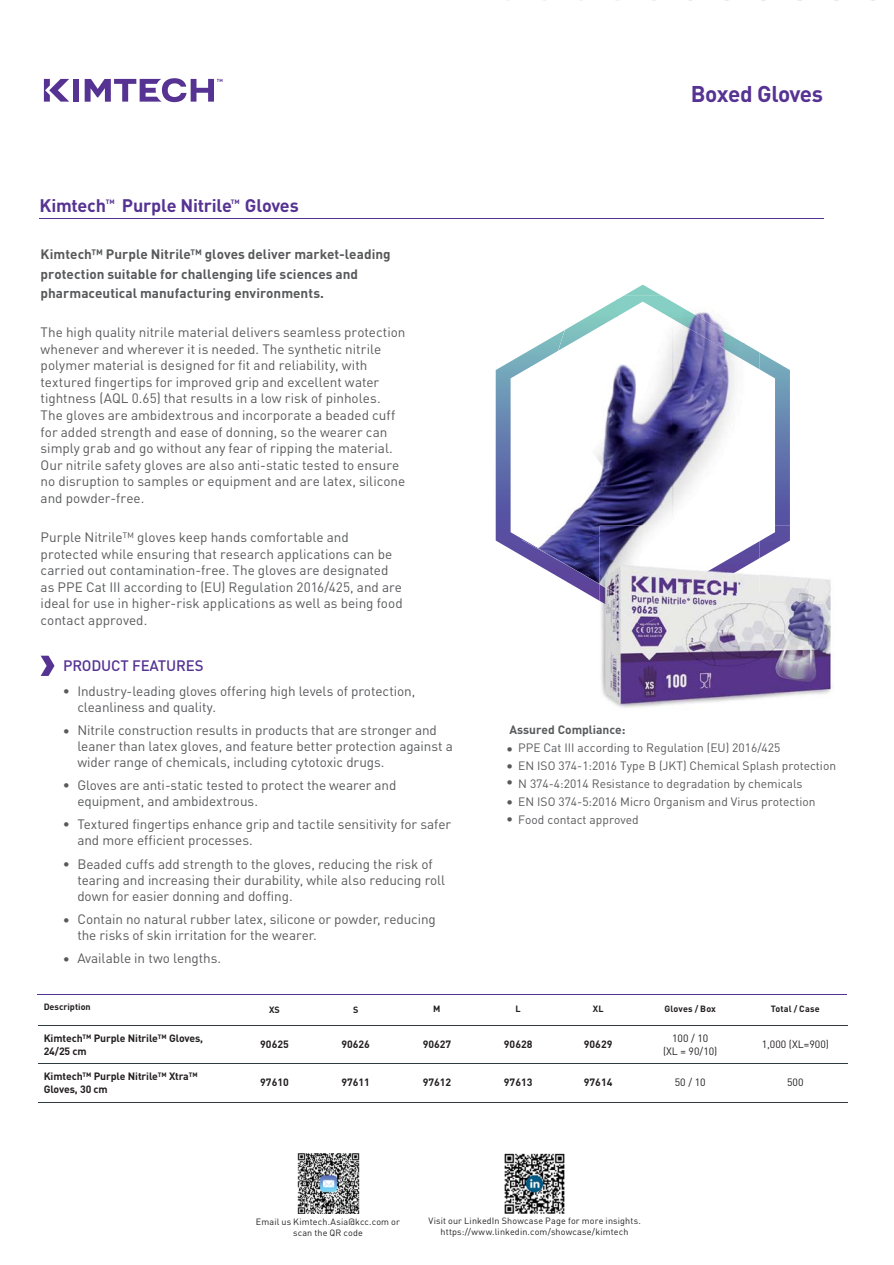
<style>
.page{position:relative;width:894px;height:1265px;background:#fff}
.page>*{position:absolute;margin:0;border:0;box-sizing:border-box;transform-origin:0 0}
.t1{font:700 22.5px "DINOT";letter-spacing:-.02em;color:#563393}
.t2{font:700 18px "DINOT";letter-spacing:-.015em;color:#563393}
.t3{font:500 15px "DINOT";letter-spacing:-.01em;color:#563393}
.t4{font:13.5px/16.5px "DINOT";color:#58595b}
.t5{font:700 13.5px/19.5px "DINOT";letter-spacing:.005em;color:#58595b}
.t6{font:12px/18px "DINOT";color:#58595b}
.t7{font:700 12px "DINOT";color:#58595b}
.t8{font:700 10.5px/12.8px "DINOT";letter-spacing:-.01em;color:#231f20}
.t9{font:10.5px/12.8px "DINOT";color:#231f20;text-align:center}
.t10{font:9px/10.5px "DINOT";letter-spacing:.015em;color:#231f20;text-align:center}
.t11{font:700 9px "DINOT";letter-spacing:.005em;color:#231f20}
.t12{font:700 9px "DINOT";letter-spacing:.025em;color:#231f20}
</style>
<div class="page">
<img style="left:507px;top:0;width:368px;height:1px">
<svg style="left:41px;top:655px;width:14px;height:21px"></svg>
<hr style="left:40px;top:218px;width:784px;height:1px;background:#563393">
<div style="left:73px;top:79px;width:6px;height:23px;background:#563393"></div>
<svg style="left:44px;top:79px;width:25px;height:23px"></svg>
<svg style="left:85px;top:78px;width:137px;height:24px"></svg>
<img style="left:297px;top:1153px;width:63px;height:60px">
<img style="left:504px;top:1153px;width:61px;height:60px">
<svg style="left:496px;top:285px;width:294px;height:316px"></svg>
<img style="left:522px;top:296px;width:237px;height:239px">
<img style="left:522px;top:535px;width:78px;height:2px">
<img style="left:557px;top:298px;width:60px;height:54px">
<img style="left:617px;top:296px;width:142px;height:48px">
<img style="left:714px;top:343px;width:45px;height:27px">
<img style="left:522px;top:537px;width:78px;height:47px">
<hr style="left:37px;top:994px;width:809px;height:1px;background:#563393">
<hr style="left:38px;top:1024px;width:810px;height:1px;background:#2f3b41">
<hr style="left:38px;top:1063px;width:810px;height:1px;background:#2f3b41">
<hr style="left:38px;top:1102px;width:810px;height:1px;background:#2f3b41">
<img style="left:601px;top:577px;width:230px;height:131px">
<img style="left:600px;top:525px;width:190px;height:101px">
<img style="left:600px;top:525px;width:159px;height:16px">
<img style="left:600px;top:541px;width:159px;height:52px">
<h2 class="t2" style="left:39px;top:195px;width:261px">Kimtech<sup>™</sup> Purple Nitrile<sup>™</sup> Gloves</h2>
<p class="t5" style="left:41px;top:245px;width:352px">Kimtech™ Purple Nitrile™ gloves deliver market-leading protection suitable for challenging life sciences and pharmaceutical manufacturing environments.</p>
<p class="t4" style="left:41px;top:324px;width:366px">The high quality nitrile material delivers seamless protection whenever and wherever it is needed. The synthetic nitrile polymer material is designed for fit and reliability, with textured fingertips for improved grip and excellent water tightness (AQL 0.65) that results in a low risk of pinholes.<br>The gloves are ambidextrous and incorporate a beaded cuff for added strength and ease of donning, so the wearer can simply grab and go without any fear of ripping the material.<br>Our nitrile safety gloves are also anti-static tested to ensure no disruption to samples or equipment and are latex, silicone and powder-free.</p>
<p class="t4" style="left:41px;top:529px;width:364px">Purple Nitrile™ gloves keep hands comfortable and protected while ensuring that research applications can be carried out contamination-free. The gloves are designated as PPE Cat III according to (EU) Regulation 2016/425, and are ideal for use in higher-risk applications as well as being food contact approved.</p>
<h1 class="t1" style="left:691px;top:81px;width:134px">Boxed Gloves</h1>
<p class="t3" style="left:63px;top:661px;width:142px">PRODUCT FEATURES</p>
<p class="t4" style="left:63px;top:682px;width:9px">•</p>
<p class="t4" style="left:63px;top:722px;width:9px">•</p>
<p class="t4" style="left:77px;top:683px;width:339px;line-height:16px">Industry-leading gloves offering high levels of protection, cleanliness and quality.</p>
<p class="t4" style="left:77px;top:722px;width:377px;line-height:16px">Nitrile construction results in products that are stronger and leaner than latex gloves, and feature better protection against a wider range of chemicals, including cytotoxic drugs.</p>
<p class="t4" style="left:77px;top:777px;width:321px;line-height:16px">Gloves are anti-static tested to protect the wearer and equipment, and ambidextrous.</p>
<p class="t4" style="left:77px;top:816px;width:375px;line-height:16px">Textured fingertips enhance grip and tactile sensitivity for safer and more efficient processes.</p>
<p class="t4" style="left:77px;top:856px;width:369px;line-height:16px">Beaded cuffs add strength to the gloves, reducing the risk of tearing and increasing their durability, while also reducing roll down for easier donning and doffing.</p>
<p class="t4" style="left:77px;top:911px;width:360px;line-height:16px">Contain no natural rubber latex, silicone or powder, reducing the risks of skin irritation for the wearer.</p>
<p class="t4" style="left:77px;top:950px;width:145px">Available in two lengths.</p>
<p class="t11" style="left:44px;top:1001px;width:49px">Description</p>
<p class="t11" style="left:269px;top:1004px;width:12px">XS</p>
<p class="t11" style="left:353px;top:1004px;width:7px">S</p>
<p class="t11" style="left:433px;top:1003px;width:9px">M</p>
<p class="t11" style="left:516px;top:1003px;width:7px">L</p>
<p class="t11" style="left:593px;top:1003px;width:12px">XL</p>
<p class="t11" style="left:664px;top:1003px;width:53px">Gloves / Box</p>
<p class="t12" style="left:771px;top:1003px;width:51px">Total / Case</p>
<p class="t8" style="left:44px;top:1031px;width:161px">Kimtech™ Purple Nitrile™ Gloves,<br>24/25 cm</p>
<p class="t8" style="left:260px;top:1038px;width:30px">90625</p>
<p class="t8" style="left:342px;top:1038px;width:30px">90626</p>
<p class="t8" style="left:423px;top:1038px;width:30px">90627</p>
<p class="t8" style="left:504px;top:1038px;width:30px">90628</p>
<p class="t8" style="left:584px;top:1038px;width:30px">90629</p>
<p class="t9" style="left:663px;top:1031px;width:56px">100 / 10<br>(XL = 90/10)</p>
<p class="t9" style="left:762px;top:1038px;width:69px">1,000 (XL=900)</p>
<p class="t8" style="left:44px;top:1070px;width:155px">Kimtech™ Purple Nitrile™ Xtra™<br>Gloves, 30 cm</p>
<p class="t8" style="left:260px;top:1076px;width:30px">97610</p>
<p class="t8" style="left:342px;top:1076px;width:30px">97611</p>
<p class="t8" style="left:423px;top:1076px;width:30px">97612</p>
<p class="t8" style="left:504px;top:1076px;width:30px">97613</p>
<p class="t8" style="left:584px;top:1076px;width:30px">97614</p>
<p class="t9" style="left:675px;top:1076px;width:32px">50 / 10</p>
<p class="t9" style="left:787px;top:1076px;width:18px">500</p>
<p class="t7" style="left:510px;top:722px;width:117px">Assured Compliance:</p>
<p class="t4" style="left:506px;top:739px;width:9px;line-height:17px;text-align:justify">• • •</p>
<p class="t6" style="left:518px;top:739px;width:319px">PPE Cat III according to Regulation (EU) 2016/425<br>EN ISO 374-1:2016 Type B (JKT) Chemical Splash protection N 374-4:2014 Resistance to degradation by chemicals<br>EN ISO 374-5:2016 Micro Organism and Virus protection Food contact approved</p>
<p class="t4" style="left:63px;top:776px;width:9px">•</p>
<p class="t4" style="left:63px;top:815px;width:9px">•</p>
<p class="t4" style="left:506px;top:793px;width:9px">• •</p>
<p class="t4" style="left:63px;top:855px;width:9px">•</p>
<p class="t4" style="left:63px;top:910px;width:9px">•</p>
<p class="t4" style="left:63px;top:949px;width:9px">•</p>
<p class="t10" style="left:256px;top:1216px;width:146px">Email us Kimtech.Asia@kcc.com or scan the QR code</p>
<p class="t10" style="left:428px;top:1215px;width:214px">Visit our LinkedIn Showcase Page for more insights. https://www.linkedin.com/showcase/kimtech</p>
</div>
